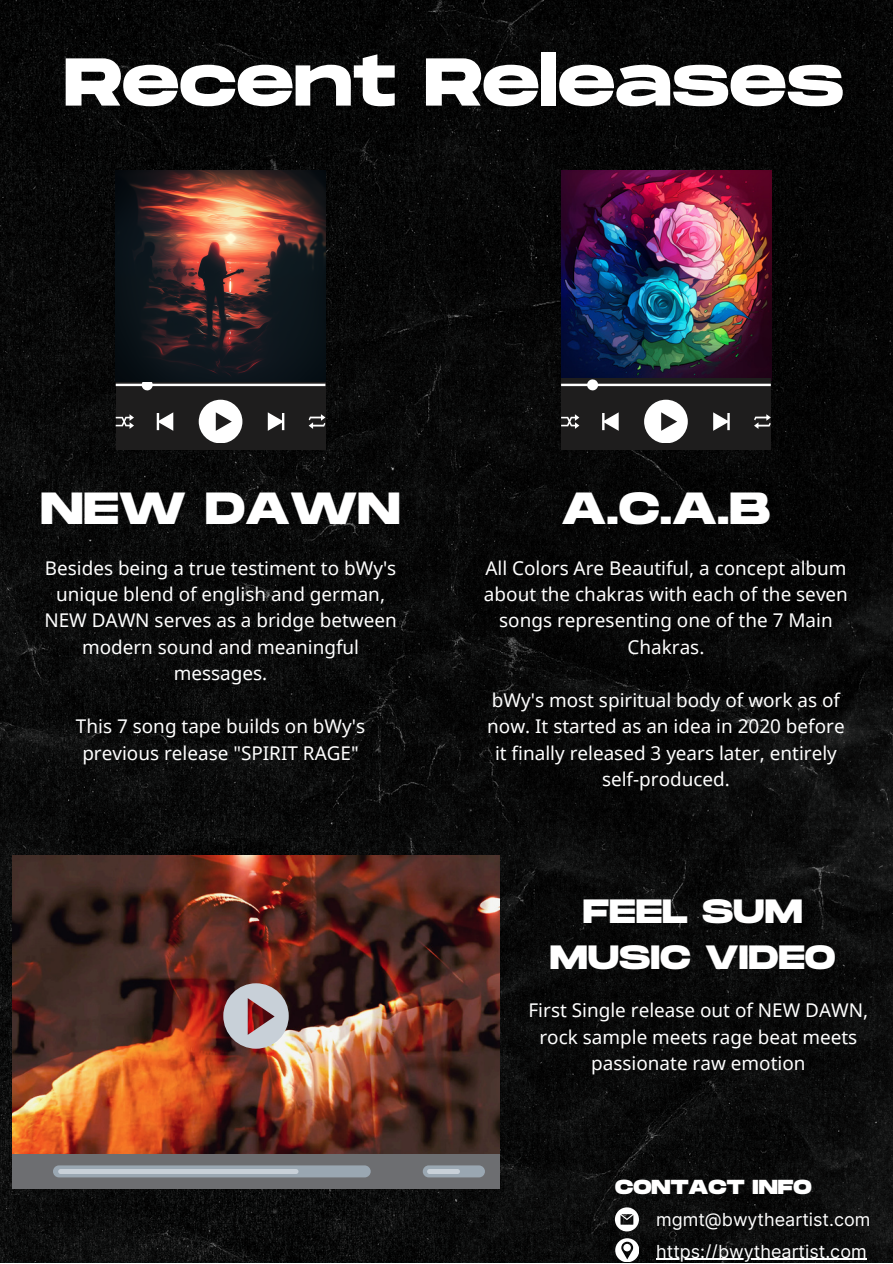
<style>
.page{position:relative;width:893px;height:1264px;background:#fff}
.page>*{position:absolute;margin:0;border:0;box-sizing:border-box;transform-origin:0 0}
.t1{font:700 67.5px "Monument Extended";color:#fff}
.t2{font:700 45px "Monument Extended";color:#fff}
.t3{font:700 33.6px/46px "Monument Extended";color:#fff;text-align:center}
.t4{font:800 20.25px "Monument Extended";color:#fff}
.t5{font:18.9px/26.4px "Noto Sans";color:#fff;text-align:center}
.t6{font:18px "Inter";color:#fff}
</style>
<div class="page">
<img style="left:0;top:0;width:892px;height:1262px">
<div style="left:116px;top:379px;width:209px;height:71px;background:#1e1d1d"></div>
<svg style="left:116px;top:381px;width:209px;height:62px"></svg>
<img style="left:561px;top:171px;width:210px;height:209px">
<div style="left:561px;top:379px;width:209px;height:71px;background:#1e1d1d"></div>
<svg style="left:561px;top:379px;width:209px;height:64px"></svg>
<img style="left:116px;top:171px;width:210px;height:210px">
<svg style="left:615px;top:1207px;width:23px;height:23px"></svg>
<svg style="left:615px;top:1238px;width:23px;height:23px"></svg>
<img style="left:12px;top:855px;width:487px;height:299px">
<div style="left:12px;top:1154px;width:487px;height:34px;background:#6d6e71"></div>
<svg style="left:53px;top:1165px;width:432px;height:12px"></svg>
<svg style="left:223px;top:983px;width:66px;height:65px"></svg>
<hr style="left:656px;top:1258px;width:210px;height:1px;background:#fff">
<p class="t1" style="left:64px;top:45px;width:781px">Recent Releases</p>
<p class="t2" style="left:41px;top:483px;width:361px">NEW DAWN</p>
<p class="t2" style="left:561px;top:483px;width:210px">A.C.A.B</p>
<p class="t5" style="left:44px;top:554px;width:354px">Besides being a true testiment to bWy's unique blend of english and german,<br>NEW DAWN serves as a bridge between modern sound and meaningful messages.</p>
<p class="t5" style="left:76px;top:712px;width:291px">This 7 song tape builds on bWy's previous release "SPIRIT RAGE"</p>
<p class="t5" style="left:484px;top:554px;width:365px">All Colors Are Beautiful, a concept album about the chakras with each of the seven songs representing one of the 7 Main<br>Chakras.</p>
<p class="t5" style="left:487px;top:686px;width:359px">bWy's most spiritual body of work as of now. It started as an idea in 2020 before it finally released 3 years later, entirely self-produced.</p>
<p class="t3" style="left:549px;top:890px;width:287px">FEEL SUM<br>MUSIC VIDEO</p>
<p class="t5" style="left:528px;top:996px;width:341px">First Single release out of NEW DAWN,</p>
<p class="t5" style="left:539px;top:1023px;width:319px">rock sample meets rage beat meets passionate raw emotion</p>
<p class="t4" style="left:615px;top:1176px;width:198px">CONTACT INFO</p>
<p class="t6" style="left:656px;top:1208px;width:216px">mgmt@bwytheartist.com</p>
<p class="t6" style="left:656px;top:1240px;width:212px">https://bwytheartist.com</p>
</div>
